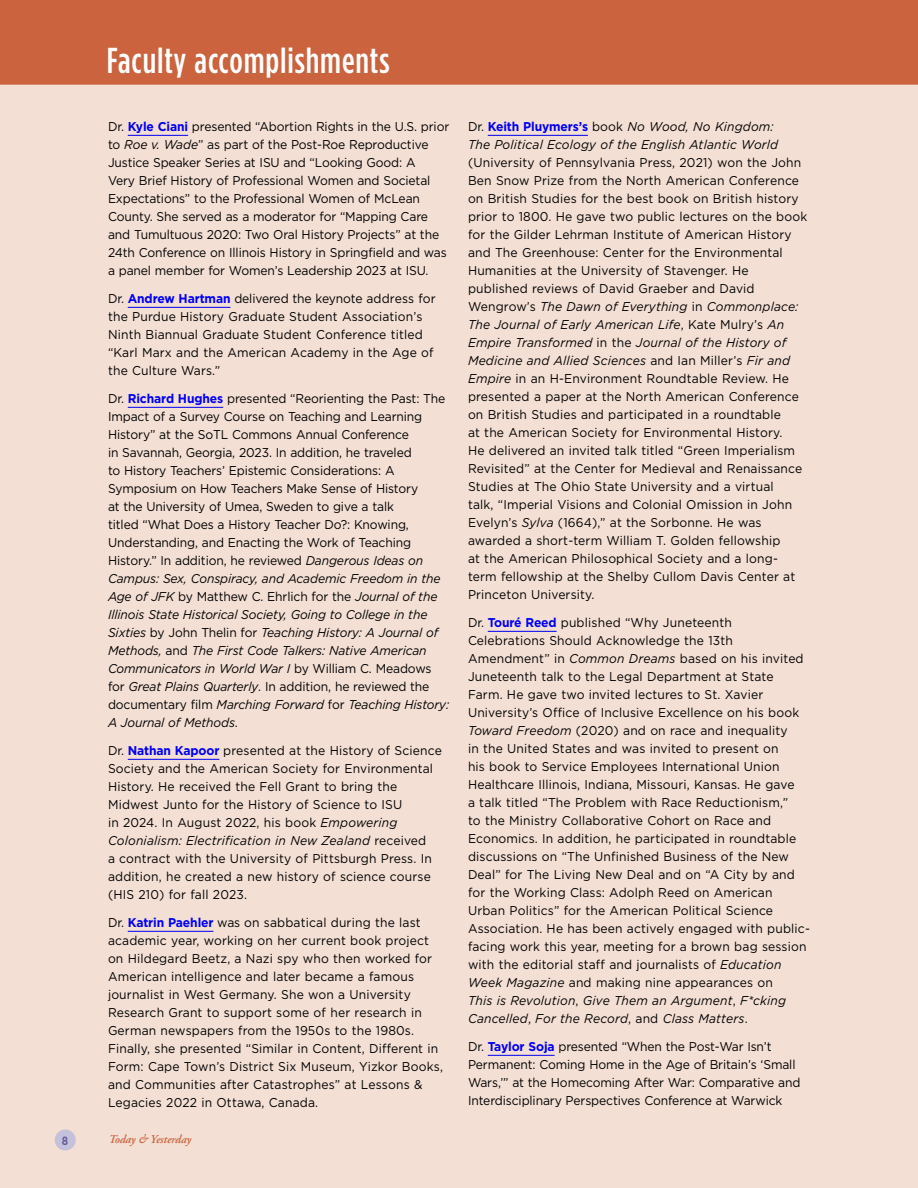
<style>
.page{position:relative;width:918px;height:1188px;background:#fff}
.page>*{position:absolute;margin:0;border:0;box-sizing:border-box;transform-origin:0 0}
.H2_Alt_Box_header{font:500 36px "Gotham Condensed";letter-spacing:.025em;color:#fff}
.Li_Updates_Alumni_Fa{font:12.75px/18px "Gotham";letter-spacing:.015em;color:#000;scale:.95 1}
.Li_Updates_Alumni_Fa-2{font:12.75px/18px "Gotham";letter-spacing:-.01em;color:#000;scale:.95 1}
.t1{font:italic 600 12px "Adobe Garamond Pro";letter-spacing:-.01em;color:#ca633e}
.t2{font:700 12px "Gotham";color:#675f9e;scale:.85 1}
.s1{font-weight:700;color:#0000f4}
.s2{font-style:italic}
</style>
<div class="page">
<div style="left:0;top:35px;width:918px;height:1153px;background:#f3dfd4"></div>
<div style="left:0;top:0;width:918px;height:85px;background:#ca633e"></div>
<div style="left:55px;top:1130px;width:21px;height:20px;background:#c6c1da;border-radius:50%"></div>
<hr style="left:128px;top:135px;width:60px;height:1px;background:#0000f4">
<hr style="left:128px;top:307px;width:102px;height:1px;background:#0000f4">
<hr style="left:128px;top:407px;width:95px;height:1px;background:#0000f4">
<hr style="left:128px;top:759px;width:91px;height:1px;background:#0000f4">
<hr style="left:128px;top:931px;width:85px;height:1px;background:#0000f4">
<hr style="left:488px;top:135px;width:100px;height:1px;background:#0000f4">
<hr style="left:488px;top:631px;width:69px;height:1px;background:#0000f4">
<hr style="left:488px;top:1055px;width:67px;height:1px;background:#0000f4">
<p class="t2" style="left:62px;top:1133px;width:9px">8</p>
<h2 class="H2_Alt_Box_header" style="left:107px;top:40px;width:284px">Faculty accomplishments</h2>
<p class="Li_Updates_Alumni_Fa-2" style="left:108px;top:117px;width:361px">Dr. <span class="s1">Kyle Ciani</span> presented “Abortion Rights in the U.S. prior to <span class="s2">Roe v. Wade</span>” as part of the Post-Roe Reproductive Justice Speaker Series at ISU and “Looking Good: A<br>Very Brief History of Professional Women and Societal Expectations” to the Professional Women of McLean County. She served as a moderator for “Mapping Care and Tumultuous 2020: Two Oral History Projects” at the 24th Conference on Illinois History in Springfield and was a panel member for Women’s Leadership 2023 at ISU.</p>
<p class="Li_Updates_Alumni_Fa" style="left:108px;top:289px;width:347px">Dr. <span class="s1">Andrew Hartman</span> delivered the keynote address for the Purdue History Graduate Student Association’s Ninth Biannual Graduate Student Conference titled “Karl Marx and the American Academy in the Age of the Culture Wars.”</p>
<p class="Li_Updates_Alumni_Fa-2" style="left:108px;top:389px;width:361px">Dr. <span class="s1">Richard Hughes</span> presented “Reorienting the Past: The Impact of a Survey Course on Teaching and Learning History” at the SoTL Commons Annual Conference<br>in Savannah, Georgia, 2023. In addition, he traveled<br>to History Teachers’ Epistemic Considerations: A Symposium on How Teachers Make Sense of History<br>at the University of Umea, Sweden to give a talk<br>titled “What Does a History Teacher Do?: Knowing, Understanding, and Enacting the Work of Teaching History.” In addition, he reviewed <span class="s2">Dangerous Ideas on Campus: Sex, Conspiracy, and Academic Freedom in the Age of JFK</span> by Matthew C. Ehrlich for the <span class="s2">Journal of the Illinois State Historical Society, Going to College in the Sixties</span> by John Thelin for <span class="s2">Teaching History: A Journal of Methods,</span> and <span class="s2">The First Code Talkers: Native American Communicators in World War I</span> by William C. Meadows for <span class="s2">Great Plains Quarterly</span>. In addition, he reviewed the documentary film <span class="s2">Marching Forward</span> for <span class="s2">Teaching History:<br>A Journal of Methods</span>.</p>
<p class="Li_Updates_Alumni_Fa" style="left:108px;top:741px;width:353px">Dr. <span class="s1">Nathan Kapoor</span> presented at the History of Science Society and the American Society for Environmental History. He received the Fell Grant to bring the Midwest Junto for the History of Science to ISU<br>in 2024. In August 2022, his book <span class="s2">Empowering Colonialism: Electrification in New Zealand</span> received<br>a contract with the University of Pittsburgh Press. In addition, he created a new history of science course (HIS 210) for fall 2023.</p>
<p class="Li_Updates_Alumni_Fa" style="left:108px;top:913px;width:354px">Dr. <span class="s1">Katrin Paehler</span> was on sabbatical during the last academic year, working on her current book project on Hildegard Beetz, a Nazi spy who then worked for American intelligence and later became a famous journalist in West Germany. She won a University Research Grant to support some of her research in German newspapers from the 1950s to the 1980s.<br>Finally, she presented “Similar in Content, Different in Form: Cape Town’s District Six Museum, Yizkor Books, and Communities after Catastrophes” at Lessons &amp; Legacies 2022 in Ottawa, Canada.</p>
<p class="t1" style="left:109px;top:1133px;width:84px">Today &amp; Yesterday</p>
<p class="Li_Updates_Alumni_Fa" style="left:468px;top:117px;width:359px">Dr. <span class="s1">Keith Pluymers’s</span> book <span class="s2">No Wood, No Kingdom:<br>The Political Ecology of the English Atlantic World </span>(University of Pennsylvania Press, 2021) won the John Ben Snow Prize from the North American Conference on British Studies for the best book on British history prior to 1800. He gave two public lectures on the book for the Gilder Lehrman Institute of American History and The Greenhouse: Center for the Environmental Humanities at the University of Stavenger. He published reviews of David Graeber and David Wengrow’s <span class="s2">The Dawn of Everything</span> in <span class="s2">Commonplace:<br>The Journal of Early American Life</span>, Kate Mulry’s <span class="s2">An Empire Transformed</span> in the <span class="s2">Journal of the History of Medicine and Allied Sciences</span> and Ian Miller’s <span class="s2">Fir and Empire</span> in an H-Environment Roundtable Review. He presented a paper at the North American Conference on British Studies and participated in a roundtable<br>at the American Society for Environmental History.<br>He delivered an invited talk titled “Green Imperialism Revisited” at the Center for Medieval and Renaissance Studies at The Ohio State University and a virtual<br>talk, “Imperial Visions and Colonial Omission in John Evelyn’s <span class="s2">Sylva</span> (1664),” at the Sorbonne. He was awarded a short-term William T. Golden fellowship<br>at the American Philosophical Society and a long&shy;term fellowship at the Shelby Cullom Davis Center at Princeton University.</p>
<p class="Li_Updates_Alumni_Fa" style="left:468px;top:613px;width:361px">Dr. <span class="s1">Touré Reed</span> published “Why Juneteenth Celebrations Should Acknowledge the 13th Amendment” in <span class="s2">Common Dreams</span> based on his invited Juneteenth talk to the Legal Department at State Farm. He gave two invited lectures to St. Xavier University’s Office of Inclusive Excellence on his book <span class="s2">Toward Freedom</span> (2020) and on race and inequality<br>in the United States and was invited to present on<br>his book to Service Employees International Union Healthcare Illinois, Indiana, Missouri, Kansas. He gave<br>a talk titled “The Problem with Race Reductionism,”<br>to the Ministry Collaborative Cohort on Race and Economics. In addition, he participated in roundtable discussions on “The Unfinished Business of the New Deal” for The Living New Deal and on “A City by and for the Working Class: Adolph Reed on American Urban Politics” for the American Political Science Association. He has been actively engaged with public&shy;facing work this year, meeting for a brown bag session with the editorial staff and journalists of <span class="s2">Education Week Magazine</span> and making nine appearances on<br><span class="s2">This is Revolution</span>, <span class="s2">Give Them an Argument</span>, <span class="s2">F*cking Cancelled</span>, <span class="s2">For the Record</span>, and <span class="s2">Class Matters</span>.</p>
<p class="Li_Updates_Alumni_Fa-2" style="left:468px;top:1037px;width:351px">Dr. <span class="s1">Taylor Soja</span> presented “When the Post-War Isn’t Permanent: Coming Home in the Age of Britain’s ‘Small Wars,’” at the Homecoming After War: Comparative and Interdisciplinary Perspectives Conference at Warwick</p>
</div>
